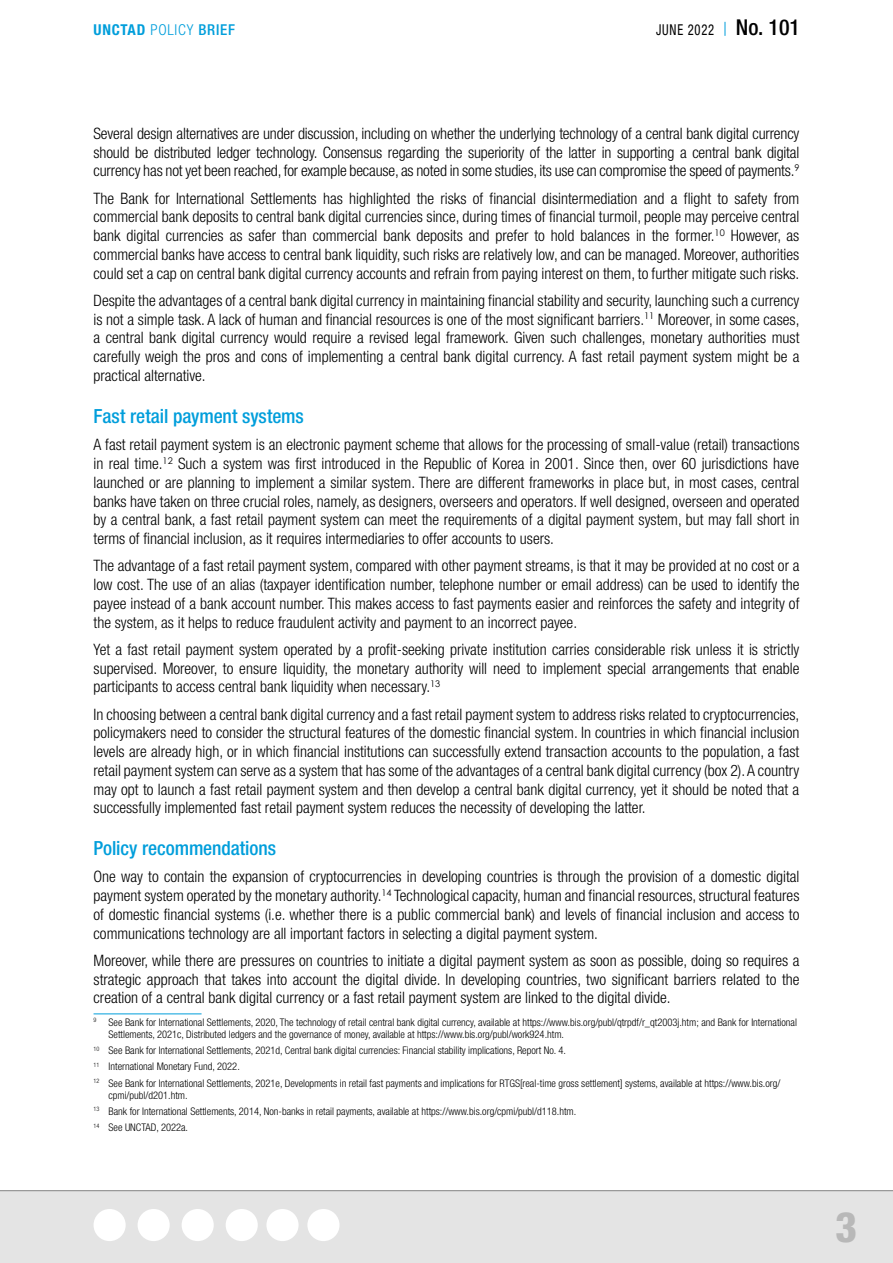
<style>
.page{position:relative;width:893px;height:1263px;background:#fff}
.page>*{position:absolute;margin:0;border:0;box-sizing:border-box;transform-origin:0 0}
.t1{font:800 condensed 42px "Helvetica Neue LT Std";color:#b8b8b8}
.t2{font:500 condensed 19.5px "Helvetica Neue LT Std";letter-spacing:-.005em;color:#009edb}
.t3{font:300 condensed 15.75px/18.8px "Helvetica Neue LT Std";color:#000;text-align:justify}
.t4{font:700 condensed 15px "Helvetica Neue LT Std";letter-spacing:.05em;color:#009edb}
.t5{font:condensed 15px "Helvetica Neue LT Std";letter-spacing:.06em;color:#000;scale:.84 1}
.t6{font:300 condensed 10.5px/16.2px "Helvetica Neue LT Std";color:#000}
.s1{font-weight:300}
.s2{font-weight:500}
.s3{font-weight:500;font-size:21.9px}
</style>
<div class="page">
<svg style="left:725px;top:22px;width:1px;height:14px"></svg>
<div style="left:0;top:1191px;width:893px;height:72px;background:#e4e4e4"></div>
<div style="left:307px;top:1209px;width:33px;height:32px;background:#fff;border-radius:50%"></div>
<div style="left:266px;top:1209px;width:33px;height:32px;background:#fff;border-radius:50%"></div>
<div style="left:226px;top:1209px;width:32px;height:32px;background:#fff;border-radius:50%"></div>
<div style="left:182px;top:1209px;width:32px;height:32px;background:#fff;border-radius:50%"></div>
<div style="left:138px;top:1209px;width:32px;height:32px;background:#fff;border-radius:50%"></div>
<div style="left:94px;top:1209px;width:32px;height:32px;background:#fff;border-radius:50%"></div>
<hr style="left:0;top:1190px;width:893px;height:1px;background:#868686">
<hr style="left:94px;top:1013px;width:108px;height:1px;background:#009edb">
<p class="t4" style="left:94px;top:21px;width:143px">UNCTAD <span class="s1">POLICY</span> <span class="s2">BRIEF</span></p>
<p class="t5" style="left:656px;top:21px;width:173px">JUNE 2022 <span class="s3">No. 101</span></p>
<p class="t3" style="left:94px;top:124px;width:707px">Several design alternatives are under discussion, including on whether the underlying technology of a central bank digital currency should be distributed ledger technology. Consensus regarding the superiority of the latter in supporting a central bank digital currency has not yet been reached, for example because, as noted in some studies, its use can compromise the speed of payments.<sup>9</sup></p>
<p class="t3" style="left:94px;top:188px;width:707px">The Bank for International Settlements has highlighted the risks of financial disintermediation and a flight to safety from commercial bank deposits to central bank digital currencies since, during times of financial turmoil, people may perceive central bank digital currencies as safer than commercial bank deposits and prefer to hold balances in the former.<sup>10</sup> However, as commercial banks have access to central bank liquidity, such risks are relatively low, and can be managed. Moreover, authorities could set a cap on central bank digital currency accounts and refrain from paying interest on them, to further mitigate such risks.</p>
<p class="t3" style="left:94px;top:291px;width:707px">Despite the advantages of a central bank digital currency in maintaining financial stability and security, launching such a currency is not a simple task. A lack of human and financial resources is one of the most significant barriers.<sup>11</sup> Moreover, in some cases, a central bank digital currency would require a revised legal framework. Given such challenges, monetary authorities must carefully weigh the pros and cons of implementing a central bank digital currency. A fast retail payment system might be a practical alternative.</p>
<p class="t2" style="left:94px;top:404px;width:212px">Fast retail payment systems</p>
<p class="t3" style="left:94px;top:435px;width:707px">A fast retail payment system is an electronic payment scheme that allows for the processing of small-value (retail) transactions in real time.<sup>12</sup> Such a system was first introduced in the Republic of Korea in 2001. Since then, over 60 jurisdictions have launched or are planning to implement a similar system. There are different frameworks in place but, in most cases, central banks have taken on three crucial roles, namely, as designers, overseers and operators. If well designed, overseen and operated by a central bank, a fast retail payment system can meet the requirements of a digital payment system, but may fall short in terms of financial inclusion, as it requires intermediaries to offer accounts to users.</p>
<p class="t3" style="left:94px;top:556px;width:707px">The advantage of a fast retail payment system, compared with other payment streams, is that it may be provided at no cost or a low cost. The use of an alias (taxpayer identification number, telephone number or email address) can be used to identify the payee instead of a bank account number. This makes access to fast payments easier and reinforces the safety and integrity of the system, as it helps to reduce fraudulent activity and payment to an incorrect payee.</p>
<p class="t3" style="left:94px;top:640px;width:707px">Yet a fast retail payment system operated by a profit-seeking private institution carries considerable risk unless it is strictly supervised. Moreover, to ensure liquidity, the monetary authority will need to implement special arrangements that enable participants to access central bank liquidity when necessary.<sup>13</sup></p>
<p class="t3" style="left:94px;top:704px;width:707px">In choosing between a central bank digital currency and a fast retail payment system to address risks related to cryptocurrencies, policymakers need to consider the structural features of the domestic financial system. In countries in which financial inclusion levels are already high, or in which financial institutions can successfully extend transaction accounts to the population, a fast retail payment system can serve as a system that has some of the advantages of a central bank digital currency (box 2). A country may opt to launch a fast retail payment system and then develop a central bank digital currency, yet it should be noted that a successfully implemented fast retail payment system reduces the necessity of developing the latter.</p>
<p class="t2" style="left:94px;top:836px;width:184px">Policy recommendations</p>
<p class="t3" style="left:94px;top:867px;width:707px">One way to contain the expansion of cryptocurrencies in developing countries is through the provision of a domestic digital payment system operated by the monetary authority.<sup>14</sup> Technological capacity, human and financial resources, structural features of domestic financial systems (i.e. whether there is a public commercial bank) and levels of financial inclusion and access to communications technology are all important factors in selecting a digital payment system.</p>
<p class="t3" style="left:94px;top:951px;width:707px">Moreover, while there are pressures on countries to initiate a digital payment system as soon as possible, doing so requires a strategic approach that takes into account the digital divide. In developing countries, two significant barriers related to the creation of a central bank digital currency or a fast retail payment system are linked to the digital divide.</p>
<p class="t6" style="left:109px;top:1016px;width:690px;line-height:12px;text-indent:-15px"><sup>9</sup> See Bank for International Settlements, 2020, The technology of retail central bank digital currency, available at https://www.bis.org/publ/qtrpdf/r_qt2003j.htm; and Bank for International<br>Settlements, 2021c, Distributed ledgers and the governance of money, available at https://www.bis.org/publ/work924.htm.</p>
<p class="t6" style="left:94px;top:1042px;width:688px"><sup>10</sup> See Bank for International Settlements, 2021d, Central bank digital currencies: Financial stability implications, Report No. 4.<br><sup>11</sup> International Monetary Fund, 2022.<br><sup>12</sup> See Bank for International Settlements, 2021e, Developments in retail fast payments and implications for RTGS[real-time gross settlement] systems, available at https://www.bis.org/</p>
<p class="t6" style="left:94px;top:1087px;width:484px;text-indent:15px">cpmi/publ/d201.htm.<br><sup>13</sup> Bank for International Settlements, 2014, Non-banks in retail payments, available at https://www.bis.org/cpmi/publ/d118.htm.<br><sup>14</sup> See UNCTAD, 2022a.</p>
<h1 class="t1" style="left:835px;top:1201px;width:23px">3</h1>
</div>
